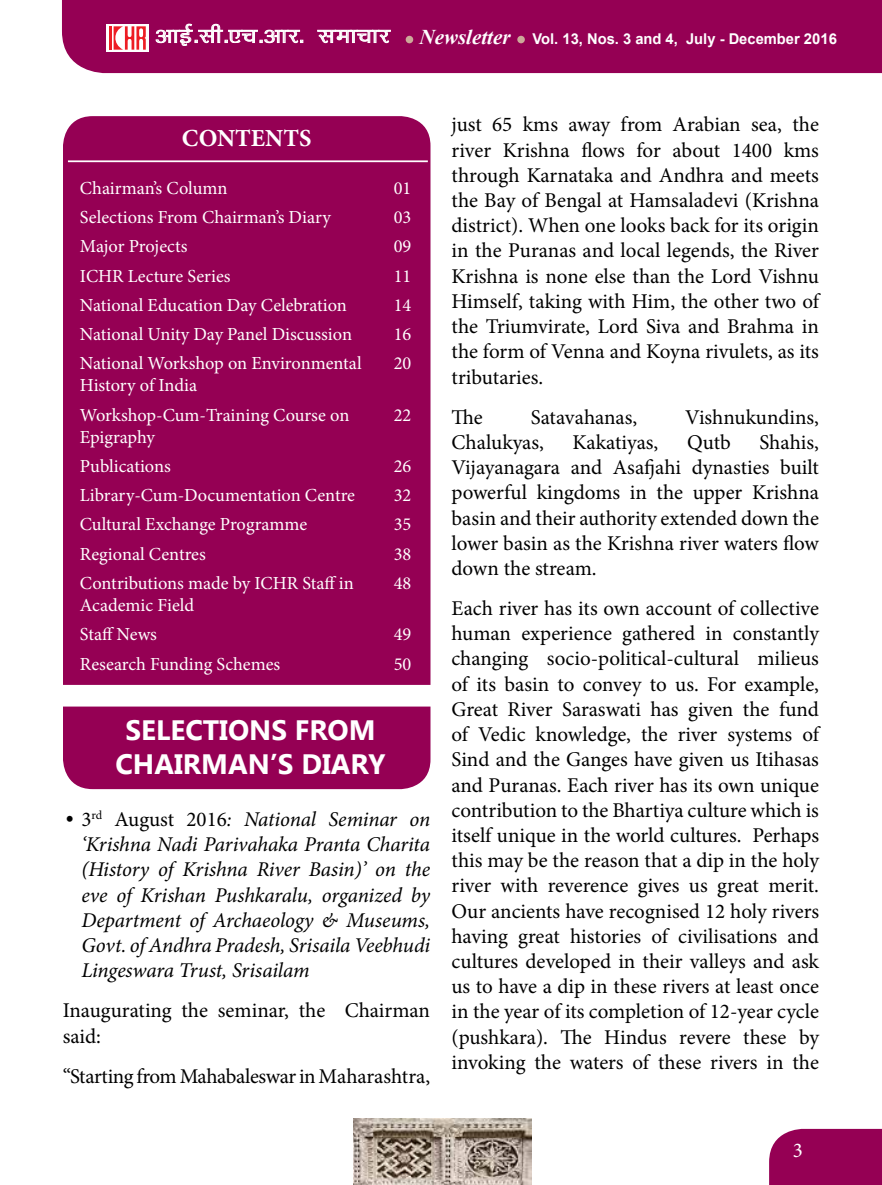
<style>
.page{position:relative;width:882px;height:1185px;background:#fff}
.page>*{position:absolute;margin:0;border:0;box-sizing:border-box;transform-origin:0 0}
.t1{font:700 28px/33.6px "Segoe UI";color:#fff;text-align:center}
.t2{font:700 24.5px "Minion Pro";color:#fff}
.t3{font:22.75px "Kruti Dev 140";color:#fff}
.t4{font:21px/25.2px "Minion Pro";letter-spacing:-.005em;color:#000;text-align:justify}
.t5{font:italic 21px/25.2px "Minion Pro";letter-spacing:-.01em;color:#000;text-align:justify}
.t6{font:21px "Minion Pro";color:#fff}
.t7{font:18.38px/22.1px "Minion Pro";color:#fff}
.t8{font:700 14.88px "Arial";color:#fff}
.s1{font-family:"Times New Roman";font-style:italic;font-size:21px}
.s2{font-family:"Franklin Gothic";font-style:normal}
.s3{font-style:normal}
</style>
<div class="page">
<div style="left:769px;top:1128px;width:113px;height:56px;background:#950054"></div>
<div style="left:62px;top:0;width:820px;height:73px;background:#950054"></div>
<div style="left:106px;top:24px;width:43px;height:27px;background:#fff"></div>
<svg style="left:113px;top:26px;width:33px;height:24px"></svg>
<hr style="left:109px;top:26px;width:3px;height:23px;background:#ed1d24">
<svg style="left:156px;top:24px;width:147px;height:22px;background:#b04380"></svg>
<svg style="left:317px;top:30px;width:74px;height:13px"></svg>
<div style="left:517px;top:36px;width:8px;height:7px;background:#cca999;border-radius:50%"></div>
<div style="left:406px;top:36px;width:7px;height:7px;background:#cca999;border-radius:50%"></div>
<img style="left:353px;top:1118px;width:179px;height:66px">
<div style="left:63px;top:116px;width:367px;height:569px;background:#950054"></div>
<div style="left:63px;top:706px;width:367px;height:83px;background:#950054"></div>
<hr style="left:68px;top:160px;width:360px;height:2px;background:#fff">
<p class="t3" style="left:155px;top:23px;width:235px">vkbZ-lh-,p-vkj- lekpkj</p>
<p class="t8" style="left:420px;top:29px;width:419px"><span class="s1">Newsletter</span> Vol. 13, Nos. 3 and 4, July - December 2016</p>
<p class="t2" style="left:182px;top:121px;width:131px">CONTENTS</p>
<p class="t7" style="left:80px;top:177px;width:149px">Chairman’s Column</p>
<p class="t7" style="left:394px;top:177px;width:19px">01</p>
<p class="t7" style="left:80px;top:206px;width:252px">Selections From Chairman’s Diary</p>
<p class="t7" style="left:394px;top:206px;width:19px">03</p>
<p class="t7" style="left:80px;top:235px;width:109px">Major Projects</p>
<p class="t7" style="left:394px;top:235px;width:19px">09</p>
<p class="t7" style="left:80px;top:265px;width:152px">ICHR Lecture Series</p>
<p class="t7" style="left:394px;top:265px;width:19px">11</p>
<p class="t7" style="left:80px;top:294px;width:269px">National Education Day Celebration</p>
<p class="t7" style="left:394px;top:294px;width:19px">14</p>
<p class="t7" style="left:80px;top:323px;width:274px">National Unity Day Panel Discussion</p>
<p class="t7" style="left:394px;top:323px;width:19px">16</p>
<p class="t7" style="left:80px;top:352px;width:283px">National Workshop on Environmental<br>History of India</p>
<p class="t7" style="left:394px;top:352px;width:19px">20</p>
<p class="t7" style="left:80px;top:404px;width:271px">Workshop-Cum-Training Course on<br>Epigraphy</p>
<p class="t7" style="left:394px;top:404px;width:19px">22</p>
<p class="t7" style="left:80px;top:455px;width:92px">Publications</p>
<p class="t7" style="left:394px;top:455px;width:19px">26</p>
<p class="t7" style="left:80px;top:484px;width:277px">Library-Cum-Documentation Centre</p>
<p class="t7" style="left:394px;top:484px;width:19px">32</p>
<p class="t7" style="left:80px;top:513px;width:229px">Cultural Exchange Programme</p>
<p class="t7" style="left:394px;top:513px;width:19px">35</p>
<p class="t7" style="left:80px;top:543px;width:127px">Regional Centres</p>
<p class="t7" style="left:394px;top:543px;width:19px">38</p>
<p class="t7" style="left:80px;top:572px;width:275px">Contributions made by ICHR Staff in<br>Academic Field</p>
<p class="t7" style="left:394px;top:572px;width:19px">48</p>
<p class="t7" style="left:80px;top:623px;width:79px">Staff News</p>
<p class="t7" style="left:394px;top:623px;width:19px">49</p>
<p class="t7" style="left:80px;top:652px;width:202px">Research Funding Schemes</p>
<p class="t7" style="left:394px;top:652px;width:19px">50</p>
<h1 class="t1" style="left:115px;top:712px;width:272px">SELECTIONS FROM<br>CHAIRMAN’S DIARY</h1>
<p class="t5" style="left:81px;top:806px;width:350px;text-indent:-19px"><span class="s2">•</span> <span class="s3">3</span><sup>rd</sup> <span class="s3">August 2016</span>: National Seminar on ‘Krishna Nadi Parivahaka Pranta Charita (History of Krishna River Basin)’ on the eve of Krishan Pushkaralu, organized by Department of Archaeology &amp; Museums, Govt. of Andhra Pradesh, Srisaila Veebhudi Lingeswara Trust, Srisailam</p>
<p class="t4" style="left:63px;top:998px;width:369px">Inaugurating the seminar, the Chairman said:</p>
<p class="t4" style="left:63px;top:1063px;width:369px">“Starting from Mahabaleswar in Maharashtra,</p>
<p class="t4" style="left:452px;top:112px;width:369px">just 65 kms away from Arabian sea, the river Krishna flows for about 1400 kms through Karnataka and Andhra and meets the Bay of Bengal at Hamsaladevi (Krishna district). When one looks back for its origin in the Puranas and local legends, the River Krishna is none else than the Lord Vishnu Himself, taking with Him, the other two of the Triumvirate, Lord Siva and Brahma in the form of Venna and Koyna rivulets, as its tributaries.</p>
<p class="t4" style="left:452px;top:404px;width:33px">The</p>
<p class="t4" style="left:531px;top:404px;width:108px">Satavahanas,</p>
<p class="t4" style="left:685px;top:404px;width:135px">Vishnukundins,</p>
<p class="t4" style="left:452px;top:429px;width:94px">Chalukyas,</p>
<p class="t4" style="left:573px;top:429px;width:87px">Kakatiyas,</p>
<p class="t4" style="left:687px;top:429px;width:45px">Qutb</p>
<p class="t4" style="left:452px;top:429px;width:369px;text-indent:308px">Shahis, Vijayanagara and Asafjahi dynasties built powerful kingdoms in the upper Krishna basin and their authority extended down the lower basin as the Krishna river waters flow down the stream.</p>
<p class="t4" style="left:452px;top:596px;width:369px">Each river has its own account of collective human experience gathered in constantly changing socio-political-cultural milieus of its basin to convey to us. For example, Great River Saraswati has given the fund of Vedic knowledge, the river systems of Sind and the Ganges have given us Itihasas and Puranas. Each river has its own unique contribution to the Bhartiya culture which is itself unique in the world cultures. Perhaps this may be the reason that a dip in the holy river with reverence gives us great merit.<br>Our ancients have recognised 12 holy rivers having great histories of civilisations and cultures developed in their valleys and ask us to have a dip in these rivers at least once in the year of its completion of 12-year cycle (pushkara). The Hindus revere these by invoking the waters of these rivers in the</p>
<p class="t6" style="left:793px;top:1136px;width:12px">3</p>
</div>
